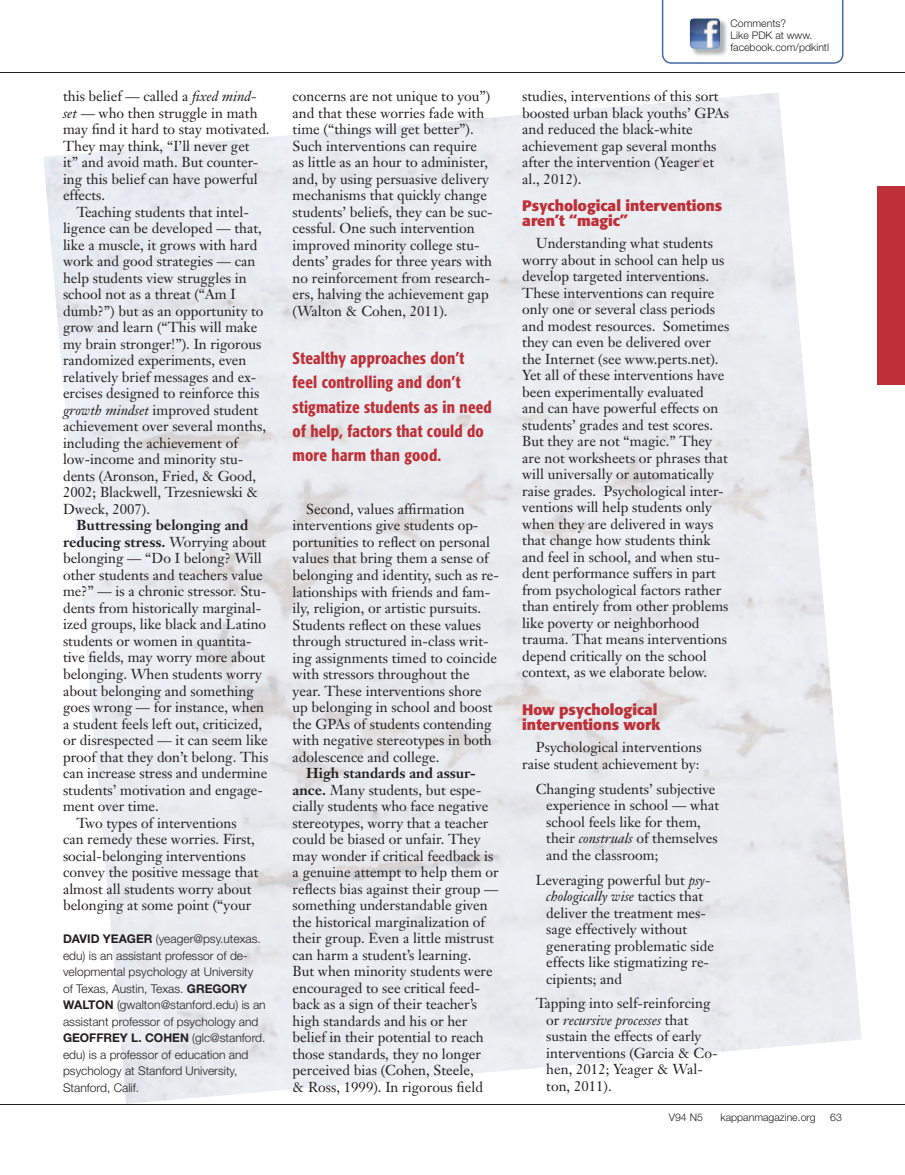
<style>
.page{position:relative;width:905px;height:1175px;background:#fff}
.page>*{position:absolute;margin:0;border:0;box-sizing:border-box;transform-origin:0 0}
.t1{font:500 condensed 16.5px/24px "Formata";letter-spacing:.01em;color:#be2f37}
.t2{font:700 15px/15px "Formata";color:#be2f37}
.t3{font:14.25px/16.5px "Janson Text";color:#231f20}
.t4{font:700 14.25px "Janson Text";color:#231f20}
.t5{font:300 12px/16.5px "Helvetica Neue";color:#231f20}
.t6{font:300 10.5px/12px "Helvetica Neue";color:#231f20}
.s1{font-style:italic}
.s2{font-weight:400}
.s3{font-weight:700}
</style>
<div class="page">
<hr style="left:0;top:72px;width:904px;height:1px;background:#231f20">
<hr style="left:0;top:1103px;width:904px;height:1px;background:#231f20">
<svg style="left:661px;top:0;width:182px;height:64px"></svg>
<img style="left:691px;top:19px;width:37px;height:38px">
<img style="left:689px;top:18px;width:31px;height:31px">
<div style="left:878px;top:186px;width:26px;height:198px;background:#be2f37"></div>
<p class="t3" style="left:63px;top:88px;width:208px">this belief — called a <span class="s1">fixed mind&shy;set —</span> who then struggle in math may find it hard to stay motivated.<br>They may think, “I’ll never get<br>it” and avoid math. But counter&shy;ing this belief can have powerful effects.</p>
<p class="t3" style="left:63px;top:203px;width:204px;text-indent:13px">Teaching students that intel&shy;ligence can be developed — that, like a muscle, it grows with hard work and good strategies — can help students view struggles in school not as a threat (“Am I dumb?”) but as an opportunity to grow and learn (“This will make my brain stronger!”). In rigorous randomized experiments, even relatively brief messages and ex&shy;ercises designed to reinforce this <span class="s1">growth mindset</span> improved student achievement over several months, including the achievement of low-income and minority stu&shy;dents (Aronson, Fried, &amp; Good,<br>2002; Blackwell, Trzesniewski &amp;<br>Dweck, 2007).</p>
<p class="t4" style="left:76px;top:516px;width:173px">Buttressing belonging and</p>
<p class="t4" style="left:63px;top:533px;width:205px">reducing stress. <span class="s2">Worrying about</span></p>
<p class="t3" style="left:63px;top:550px;width:200px">belonging — “Do I belong? Will</p>
<p class="t3" style="left:63px;top:566px;width:201px">other students and teachers value</p>
<p class="t3" style="left:63px;top:583px;width:205px">me?” — is a chronic stressor. Stu-</p>
<p class="t3" style="left:63px;top:599px;width:200px">dents from historically marginal-</p>
<p class="t3" style="left:63px;top:616px;width:205px">ized groups, like black and Latino</p>
<p class="t3" style="left:63px;top:632px;width:190px">students or women in quantita-</p>
<p class="t3" style="left:63px;top:649px;width:204px">tive fields, may worry more about</p>
<p class="t3" style="left:63px;top:665px;width:200px">belonging. When students worry</p>
<p class="t3" style="left:63px;top:682px;width:192px">about belonging and something</p>
<p class="t3" style="left:63px;top:698px;width:203px">goes wrong — for instance, when</p>
<p class="t3" style="left:63px;top:715px;width:200px">a student feels left out, criticized,</p>
<p class="t3" style="left:63px;top:731px;width:206px">or disrespected — it can seem like</p>
<p class="t3" style="left:63px;top:748px;width:207px">proof that they don’t belong. This</p>
<p class="t3" style="left:63px;top:764px;width:206px">can increase stress and undermine</p>
<p class="t3" style="left:63px;top:781px;width:201px">students’ motivation and engage-</p>
<p class="t3" style="left:63px;top:797px;width:97px">ment over time.</p>
<p class="t3" style="left:76px;top:814px;width:161px">Two types of interventions</p>
<p class="t3" style="left:63px;top:830px;width:193px">can remedy these worries. First,</p>
<p class="t3" style="left:63px;top:847px;width:184px">social-belonging interventions</p>
<p class="t3" style="left:63px;top:863px;width:197px">convey the positive message that</p>
<p class="t3" style="left:63px;top:880px;width:190px">almost all students worry about</p>
<p class="t3" style="left:63px;top:896px;width:190px">belonging at some point (“your</p>
<p class="t5" style="left:63px;top:930px;width:204px"><span class="s3">DAVID YEAGER</span> (yeager@psy.utexas. edu) is an assistant professor of de&shy;velopmental psychology at University of Texas, Austin, Texas. <span class="s3">GREGORY WALTON</span> (gwalton@stanford.edu) is an assistant professor of psychology and <span class="s3">GEOFFREY L. COHEN</span> (glc@stanford. edu) is a professor of education and psychology at Stanford University, Stanford, Calif.</p>
<p class="t3" style="left:292px;top:88px;width:201px">concerns are not unique to you”) and that these worries fade with time (“things will get better”).<br>Such interventions can require<br>as little as an hour to administer, and, by using persuasive delivery mechanisms that quickly change students’ beliefs, they can be suc&shy;cessful. One such intervention improved minority college stu&shy;dents’ grades for three years with no reinforcement from research&shy;ers, halving the achievement gap (Walton &amp; Cohen, 2011).</p>
<p class="t1" style="left:292px;top:346px;width:200px">Stealthy approaches don’t feel controlling and don’t stigmatize students as in need of help, factors that could do more harm than good.</p>
<p class="t3" style="left:292px;top:500px;width:208px;text-indent:13px">Second, values affirmation interventions give students op&shy;portunities to reflect on personal values that bring them a sense of belonging and identity, such as re&shy;lationships with friends and fam&shy;ily, religion, or artistic pursuits.<br>Students reflect on these values through structured in-class writ&shy;ing assignments timed to coincide with stressors throughout the year. These interventions shore up belonging in school and boost the GPAs of students contending with negative stereotypes in both adolescence and college.</p>
<p class="t3" style="left:292px;top:764px;width:208px;text-indent:13px"><span class="s3">High standards and assur&shy;ance.</span> Many students, but espe&shy;cially students who face negative stereotypes, worry that a teacher could be biased or unfair. They may wonder if critical feedback is a genuine attempt to help them or reflects bias against their group — something understandable given the historical marginalization of their group. Even a little mistrust can harm a student’s learning.<br>But when minority students were encouraged to see critical feed&shy;back as a sign of their teacher’s high standards and his or her belief in their potential to reach those standards, they no longer perceived bias (Cohen, Steele,<br>&amp; Ross, 1999). In rigorous field</p>
<p class="t6" style="left:730px;top:17px;width:100px">Comments?<br>Like PDK at www. facebook.com/pdkintl</p>
<p class="t3" style="left:522px;top:88px;width:208px">studies, interventions of this sort boosted urban black youths’ GPAs and reduced the black-white achievement gap several months after the intervention (Yeager et al., 2012).</p>
<p class="t2" style="left:522px;top:198px;width:202px">Psychological interventions aren’t “magic”</p>
<p class="t3" style="left:522px;top:235px;width:208px;text-indent:13px">Understanding what students worry about in school can help us develop targeted interventions.<br>These interventions can require only one or several class periods and modest resources. Sometimes they can even be delivered over the Internet (see www.perts.net).<br>Yet all of these interventions have been experimentally evaluated and can have powerful effects on students’ grades and test scores.<br>But they are not “magic.” They are not worksheets or phrases that will universally or automatically raise grades. Psychological inter&shy;ventions will help students only when they are delivered in ways that change how students think and feel in school, and when stu&shy;dent performance suffers in part from psychological factors rather than entirely from other problems like poverty or neighborhood trauma. That means interventions depend critically on the school context, as we elaborate below.</p>
<p class="t2" style="left:522px;top:702px;width:140px">How psychological interventions work</p>
<p class="t3" style="left:522px;top:739px;width:181px;text-align:right">Psychological interventions raise student achievement by:</p>
<p class="t3" style="left:546px;top:780px;width:174px;text-indent:-11px">Changing students’ subjective experience in school — what school feels like for them, their <span class="s1">construals</span> of themselves and the classroom;</p>
<p class="t3" style="left:546px;top:871px;width:169px;text-indent:-11px">Leveraging powerful but <span class="s1">psy&shy;chologically wise</span> tactics that deliver the treatment mes&shy;sage effectively without generating problematic side effects like stigmatizing re&shy;cipients; and</p>
<p class="t3" style="left:546px;top:995px;width:173px;text-indent:-11px">Tapping into self-reinforcing or <span class="s1">recursive processes</span> that sustain the effects of early interventions (Garcia &amp; Co&shy;hen, 2012; Yeager &amp; Wal&shy;ton, 2011).</p>
<p class="t6" style="left:669px;top:1111px;width:36px">V94 N5</p>
<p class="t6" style="left:720px;top:1111px;width:97px">kappanmagazine.org</p>
<p class="t6" style="left:830px;top:1111px;width:13px">63</p>
</div>
